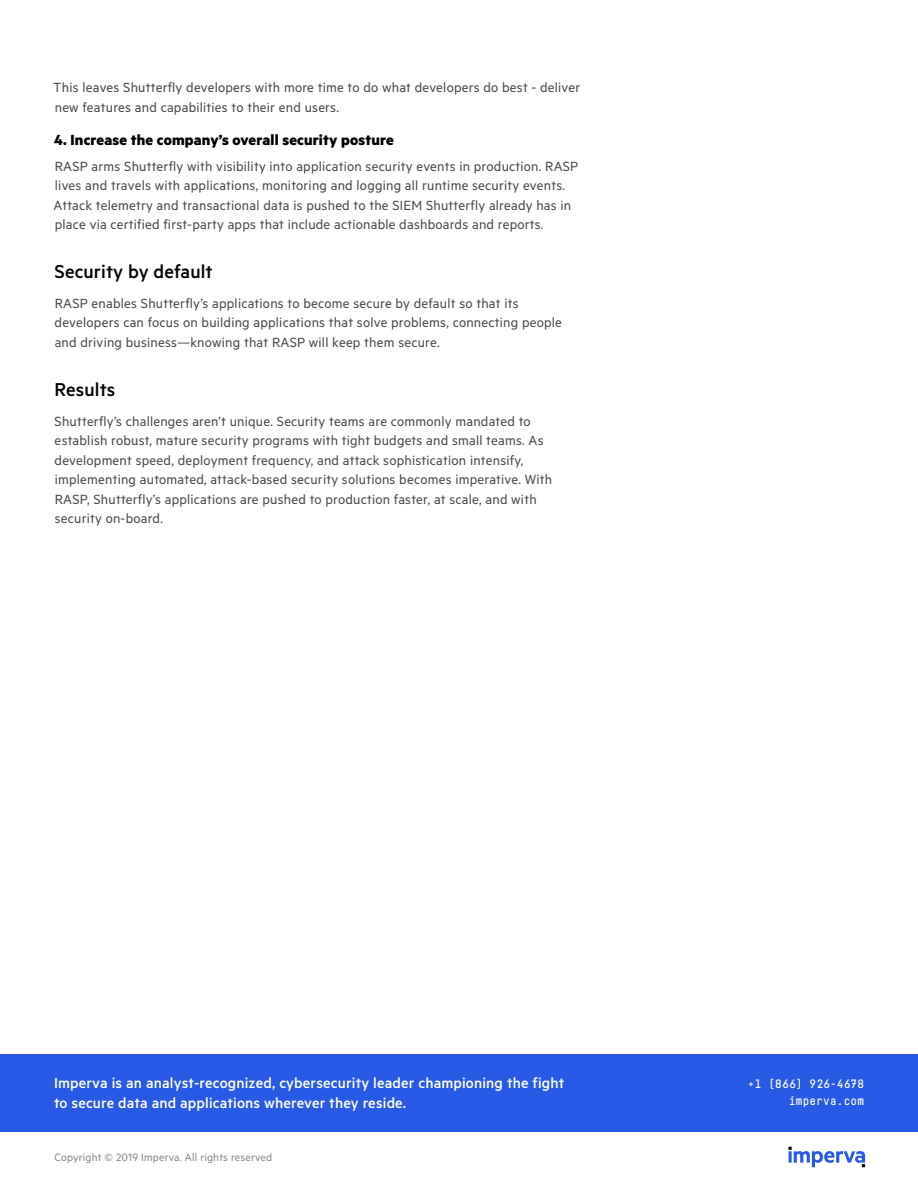
<style>
.page{position:relative;width:918px;height:1188px;background:#fff}
.page>*{position:absolute;margin:0;border:0;box-sizing:border-box;transform-origin:0 0}
.Heading_Medium___Met{font:500 21px "Metric";letter-spacing:.005em;color:#000}
.t1{font:500 16.5px/19.5px "Metric";letter-spacing:.01em;color:#fff}
.Heading_Small_Para{font:700 16.5px "Metric";letter-spacing:.01em;color:#000}
.Body_full_para___Met{font:15px/19.5px "Metric";letter-spacing:.015em;color:#474747}
.t2{font:12px "Metric";letter-spacing:.015em;color:#858585}
.t3{font:500 12px/16.8px "Fabrikat Mono";letter-spacing:.02em;color:#fff;text-align:right}
</style>
<div class="page">
<div style="left:0;top:1054px;width:918px;height:78px;background:#285ae6"></div>
<svg style="left:789px;top:1147px;width:76px;height:20px"></svg>
<p class="Body_full_para___Met" style="left:53px;top:77px;width:529px">This leaves Shutterfly developers with more time to do what developers do best - deliver new features and capabilities to their end users.</p>
<p class="Heading_Small_Para" style="left:54px;top:130px;width:341px">4. Increase the company’s overall security posture</p>
<p class="Body_full_para___Met" style="left:54px;top:156px;width:526px">RASP arms Shutterfly with visibility into application security events in production. RASP lives and travels with applications, monitoring and logging all runtime security events.<br>Attack telemetry and transactional data is pushed to the SIEM Shutterfly already has in place via certified first-party apps that include actionable dashboards and reports.</p>
<p class="Heading_Medium___Met" style="left:55px;top:259px;width:160px">Security by default</p>
<p class="Body_full_para___Met" style="left:55px;top:293px;width:509px">RASP enables Shutterfly’s applications to become secure by default so that its developers can focus on building applications that solve problems, connecting people and driving business—knowing that RASP will keep them secure.</p>
<p class="Heading_Medium___Met" style="left:55px;top:377px;width:62px">Results</p>
<p class="Body_full_para___Met" style="left:55px;top:411px;width:499px">Shutterfly’s challenges aren’t unique. Security teams are commonly mandated to establish robust, mature security programs with tight budgets and small teams. As development speed, deployment frequency, and attack sophistication intensify, implementing automated, attack-based security solutions becomes imperative. With RASP, Shutterfly’s applications are pushed to production faster, at scale, and with security on-board.</p>
<p class="t1" style="left:54px;top:1073px;width:512px">Imperva is an analyst-recognized, cybersecurity leader championing the fight to secure data and applications wherever they reside.</p>
<p class="t2" style="left:55px;top:1150px;width:219px">Copyright © 2019 Imperva. All rights reserved</p>
<p class="t3" style="left:748px;top:1075px;width:118px">+1 (866) 926-4678 imperva.com</p>
</div>
